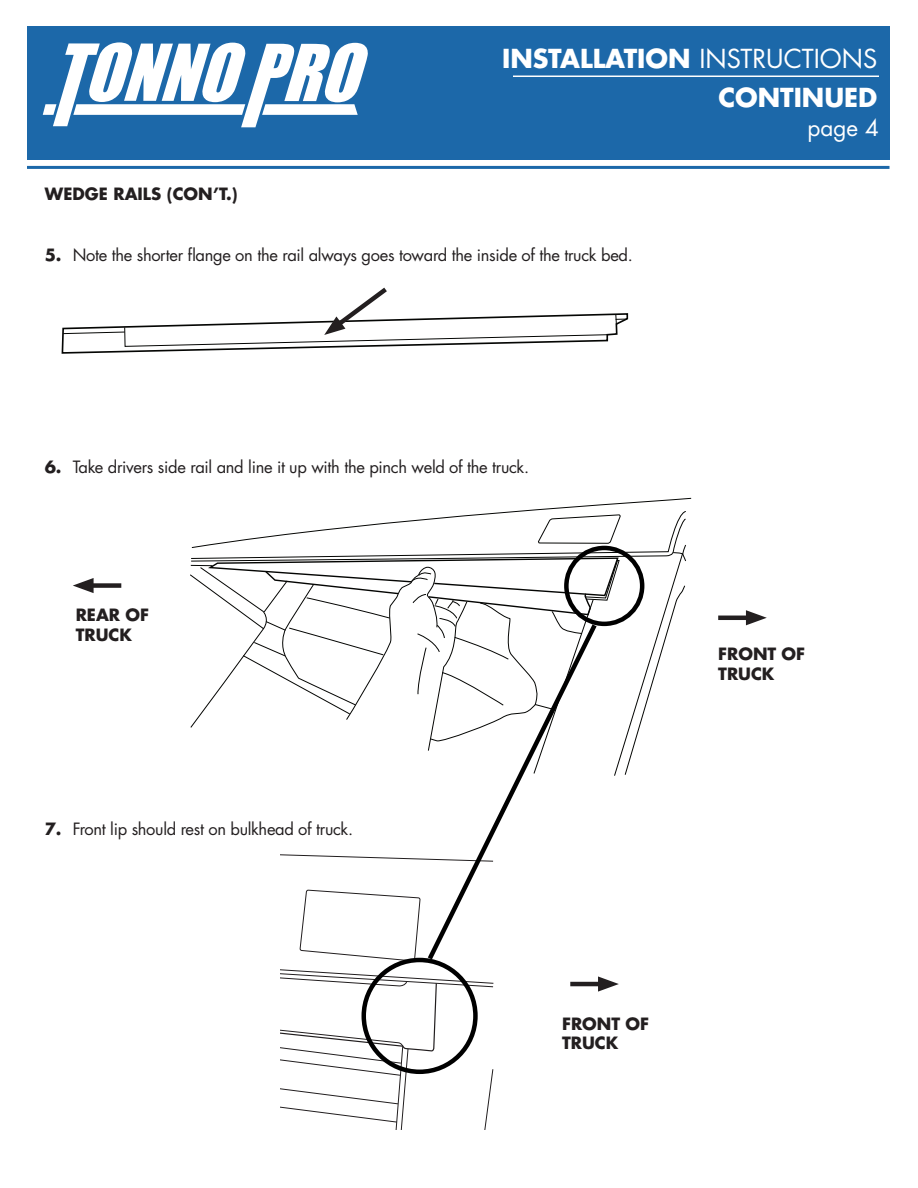
<style>
.page{position:relative;width:918px;height:1188px;background:#fff}
.page>*{position:absolute;margin:0;border:0;box-sizing:border-box;transform-origin:0 0}
.t1{font:700 25.5px "Futura LT Pro";color:#fff}
.t2{font:22.5px "Futura LT Pro";color:#fff}
.t3{font:16.5px "Futura LT Pro";letter-spacing:-.02em;color:#231f20}
.Numbered_Bullets{font:700 16.5px/19.8px "Futura LT Pro";color:#231f20}
.s1{font-weight:400}
</style>
<div class="page">
<div style="left:27px;top:26px;width:863px;height:133px;background:#1c68a9"></div>
<svg style="left:43px;top:42px;width:325px;height:85px"></svg>
<hr style="left:27px;top:166px;width:863px;height:3px;background:#1c68a9">
<hr style="left:513px;top:76px;width:366px;height:1px;background:#fff">
<svg style="left:190px;top:498px;width:501px;height:278px"></svg>
<div style="left:85px;top:583px;width:36px;height:5px;background:#231f20"></div>
<svg style="left:73px;top:578px;width:21px;height:15px"></svg>
<hr style="left:718px;top:616px;width:36px;height:4px;background:#231f20">
<svg style="left:746px;top:610px;width:21px;height:15px"></svg>
<hr style="left:570px;top:982px;width:36px;height:4px;background:#231f20">
<svg style="left:598px;top:976px;width:21px;height:16px"></svg>
<svg style="left:280px;top:854px;width:144px;height:6px"></svg>
<svg style="left:280px;top:890px;width:213px;height:240px"></svg>
<svg style="left:62px;top:287px;width:566px;height:67px"></svg>
<div style="left:564px;top:546px;width:80px;height:80px;border:4px solid #000;border-radius:50%"></div>
<div style="left:362px;top:958px;width:116px;height:116px;border:4px solid #000;border-radius:50%"></div>
<svg style="left:424px;top:619px;width:177px;height:346px"></svg>
<p class="t1" style="left:502px;top:39px;width:377px">INSTALLATION <span class="s1">INSTRUCTIONS</span></p>
<p class="t1" style="left:718px;top:78px;width:161px">CONTINUED</p>
<p class="Numbered_Bullets" style="left:45px;top:184px;width:194px">WEDGE RAILS (CON’T.)</p>
<p class="Numbered_Bullets" style="left:45px;top:244px;width:18px">5.</p>
<p class="t3" style="left:73px;top:244px;width:562px">Note the shorter flange on the rail always goes toward the inside of the truck bed.</p>
<p class="t2" style="left:808px;top:112px;width:73px">page 4</p>
<p class="Numbered_Bullets" style="left:45px;top:457px;width:18px">6.</p>
<p class="t3" style="left:73px;top:456px;width:458px">Take drivers side rail and line it up with the pinch weld of the truck.</p>
<p class="Numbered_Bullets" style="left:76px;top:605px;width:75px">REAR OF<br>TRUCK</p>
<p class="Numbered_Bullets" style="left:45px;top:818px;width:18px">7.</p>
<p class="t3" style="left:73px;top:817px;width:282px">Front lip should rest on bulkhead of truck.</p>
<p class="Numbered_Bullets" style="left:718px;top:644px;width:88px">FRONT OF<br>TRUCK</p>
<p class="Numbered_Bullets" style="left:562px;top:1013px;width:88px">FRONT OF<br>TRUCK</p>
</div>
